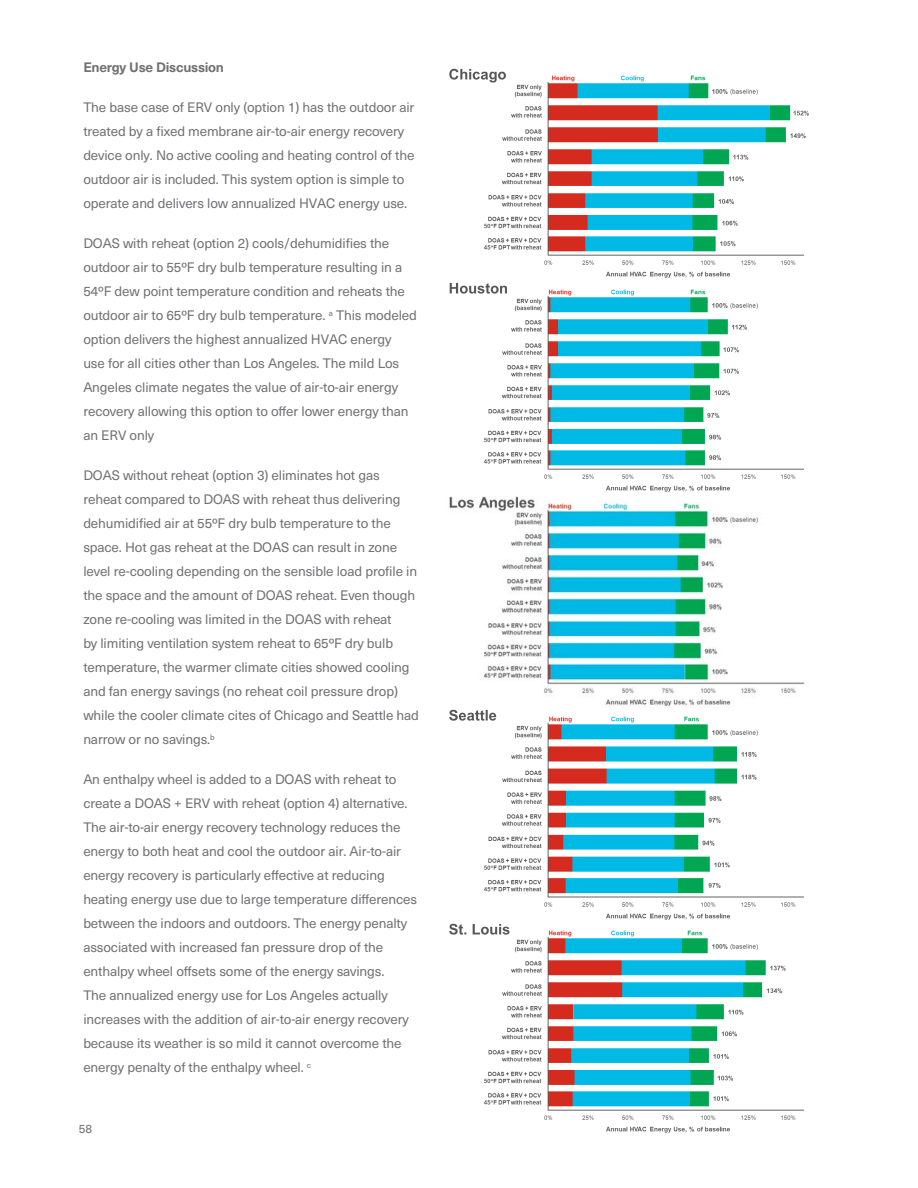
<style>
.page{position:relative;width:918px;height:1188px;background:#fff}
.page>*{position:absolute;margin:0;border:0;box-sizing:border-box;transform-origin:0 0}
.BodyCopy{font:13.5px/24px "Neue Haas Unica W1 G";letter-spacing:-.01em;color:#717074}
.Red_Section_Head{font:700 13.5px "Neue Haas Unica W1 G";letter-spacing:-.02em;color:#717074}
.t1{font:12px "Neue Haas Unica W1 G";color:#717074}
</style>
<div class="page">
<img style="left:449px;top:68px;width:360px;height:210px">
<img style="left:449px;top:282px;width:355px;height:210px">
<img style="left:449px;top:496px;width:356px;height:214px">
<img style="left:449px;top:710px;width:355px;height:214px">
<img style="left:449px;top:924px;width:355px;height:209px">
<p class="Red_Section_Head" style="left:83px;top:57px;width:142px">Energy Use Discussion</p>
<p class="BodyCopy" style="left:83px;top:94px;width:333px">The base case of ERV only (option 1) has the outdoor air treated by a fixed membrane air-to-air energy recovery device only. No active cooling and heating control of the outdoor air is included. This system option is simple to operate and delivers low annualized HVAC energy use.</p>
<p class="BodyCopy" style="left:83px;top:231px;width:335px">DOAS with reheat (option 2) cools/dehumidifies the outdoor air to 55ºF dry bulb temperature resulting in a 54ºF dew point temperature condition and reheats the outdoor air to 65ºF dry bulb temperature. <sup>a</sup> This modeled option delivers the highest annualized HVAC energy<br>use for all cities other than Los Angeles. The mild Los Angeles climate negates the value of air-to-air energy recovery allowing this option to offer lower energy than an ERV only</p>
<p class="BodyCopy" style="left:83px;top:463px;width:337px">DOAS without reheat (option 3) eliminates hot gas reheat compared to DOAS with reheat thus delivering dehumidified air at 55ºF dry bulb temperature to the space. Hot gas reheat at the DOAS can result in zone level re-cooling depending on the sensible load profile in the space and the amount of DOAS reheat. Even though zone re-cooling was limited in the DOAS with reheat<br>by limiting ventilation system reheat to 65ºF dry bulb temperature, the warmer climate cities showed cooling and fan energy savings (no reheat coil pressure drop) while the cooler climate cites of Chicago and Seattle had narrow or no savings.<sup>b</sup></p>
<p class="BodyCopy" style="left:83px;top:767px;width:335px">An enthalpy wheel is added to a DOAS with reheat to create a DOAS + ERV with reheat (option 4) alternative.<br>The air-to-air energy recovery technology reduces the energy to both heat and cool the outdoor air. Air-to-air energy recovery is particularly effective at reducing heating energy use due to large temperature differences between the indoors and outdoors. The energy penalty associated with increased fan pressure drop of the enthalpy wheel offsets some of the energy savings.<br>The annualized energy use for Los Angeles actually increases with the addition of air-to-air energy recovery because its weather is so mild it cannot overcome the energy penalty of the enthalpy wheel. <sup>c</sup></p>
<p class="t1" style="left:79px;top:1119px;width:15px">58</p>
</div>
